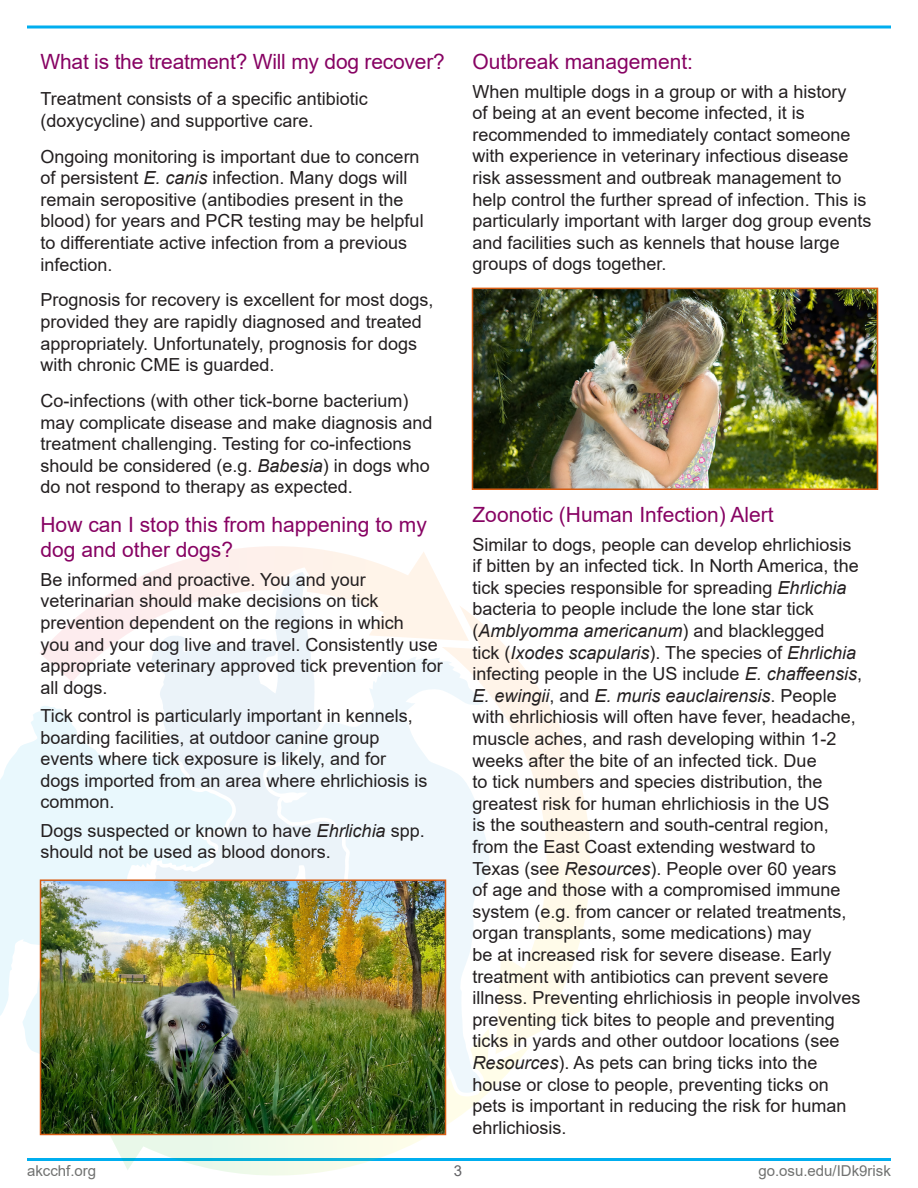
<style>
.page{position:relative;width:918px;height:1188px;background:#fff}
.page>*{position:absolute;margin:0;border:0;box-sizing:border-box;transform-origin:0 0}
.t1{font:21px/25.2px "Arial";color:#870363}
.Default{font:18px/21.6px "Arial";color:#231f20}
.Normal__Web{font:18px/21.6px "Arial";color:#231f20}
.t2{font:15px "Arial";color:#717271}
.t3{font:15px "Arial";color:#636366}
.s1{font-style:italic}
</style>
<div class="page">
<hr style="left:27px;top:26px;width:864px;height:2px;background:#00aeef">
<hr style="left:27px;top:1158px;width:864px;height:3px;background:#00aeef">
<svg style="left:40px;top:546px;width:411px;height:136px"></svg>
<svg style="left:442px;top:605px;width:148px;height:431px"></svg>
<svg style="left:82px;top:1027px;width:449px;height:149px"></svg>
<svg style="left:136px;top:572px;width:210px;height:307px"></svg>
<svg style="left:264px;top:657px;width:226px;height:449px;fill:#eef7fc"></svg>
<svg style="left:0;top:705px;width:234px;height:359px;fill:#e9f8fd"></svg>
<img style="left:43px;top:882px;width:400px;height:250px">
<div style="left:40px;top:879px;width:406px;height:256px;border:2px solid #d75d14"></div>
<img style="left:475px;top:291px;width:400px;height:196px">
<div style="left:472px;top:288px;width:406px;height:202px;border:2px solid #d75d14"></div>
<p class="t1" style="left:40px;top:49px;width:406px">What is the treatment? Will my dog recover?</p>
<p class="Normal__Web" style="left:40px;top:88px;width:329px">Treatment consists of a specific antibiotic (doxycycline) and supportive care.</p>
<p class="Normal__Web" style="left:40px;top:145px;width:385px">Ongoing monitoring is important due to concern of persistent <span class="s1">E. canis</span> infection. Many dogs will remain seropositive (antibodies present in the blood) for years and PCR testing may be helpful to differentiate active infection from a previous infection.</p>
<p class="Normal__Web" style="left:40px;top:289px;width:395px">Prognosis for recovery is excellent for most dogs, provided they are rapidly diagnosed and treated appropriately. Unfortunately, prognosis for dogs with chronic CME is guarded.</p>
<p class="Normal__Web" style="left:40px;top:390px;width:394px">Co-infections (with other tick-borne bacterium) may complicate disease and make diagnosis and treatment challenging. Testing for co-infections should be considered (e.g. <span class="s1">Babesia</span>) in dogs who do not respond to therapy as expected.</p>
<p class="t1" style="left:40px;top:512px;width:388px">How can I stop this from happening to my dog and other dogs?</p>
<p class="Default" style="left:40px;top:569px;width:404px">Be informed and proactive. You and your veterinarian should make decisions on tick prevention dependent on the regions in which<br>you and your dog live and travel. Consistently use appropriate veterinary approved tick prevention for all dogs.</p>
<p class="Default" style="left:40px;top:705px;width:389px">Tick control is particularly important in kennels, boarding facilities, at outdoor canine group events where tick exposure is likely, and for dogs imported from an area where ehrlichiosis is common.</p>
<p class="Default" style="left:40px;top:820px;width:386px">Dogs suspected or known to have <span class="s1">Ehrlichia</span> spp. should not be used as blood donors.</p>
<p class="t1" style="left:472px;top:49px;width:222px">Outbreak management:</p>
<p class="Default" style="left:472px;top:80px;width:401px">When multiple dogs in a group or with a history<br>of being at an event become infected, it is recommended to immediately contact someone with experience in veterinary infectious disease risk assessment and outbreak management to help control the further spread of infection. This is particularly important with larger dog group events and facilities such as kennels that house large groups of dogs together.</p>
<p class="t1" style="left:472px;top:502px;width:303px">Zoonotic (Human Infection) Alert</p>
<p class="Default" style="left:472px;top:533px;width:391px">Similar to dogs, people can develop ehrlichiosis if bitten by an infected tick. In North America, the tick species responsible for spreading <span class="s1">Ehrlichia </span>bacteria to people include the lone star tick (<span class="s1">Amblyomma americanum</span>) and blacklegged<br>tick (<span class="s1">Ixodes scapularis</span>). The species of <span class="s1">Ehrlichia </span>infecting people in the US include <span class="s1">E. chaffeensis</span>, <span class="s1">E. ewingii</span>, and <span class="s1">E. muris eauclairensis</span>. People with ehrlichiosis will often have fever, headache, muscle aches, and rash developing within 1-2 weeks after the bite of an infected tick. Due<br>to tick numbers and species distribution, the greatest risk for human ehrlichiosis in the US<br>is the southeastern and south-central region, from the East Coast extending westward to Texas (see <span class="s1">Resources</span>). People over 60 years<br>of age and those with a compromised immune system (e.g. from cancer or related treatments, organ transplants, some medications) may<br>be at increased risk for severe disease. Early treatment with antibiotics can prevent severe illness. Preventing ehrlichiosis in people involves preventing tick bites to people and preventing ticks in yards and other outdoor locations (see <span class="s1">Resources</span>). As pets can bring ticks into the house or close to people, preventing ticks on pets is important in reducing the risk for human ehrlichiosis.</p>
<p class="t2" style="left:27px;top:1161px;width:71px">akcchf.org</p>
<p class="t3" style="left:454px;top:1161px;width:10px">3</p>
<p class="t2" style="left:758px;top:1161px;width:134px">go.osu.edu/IDk9risk</p>
</div>
